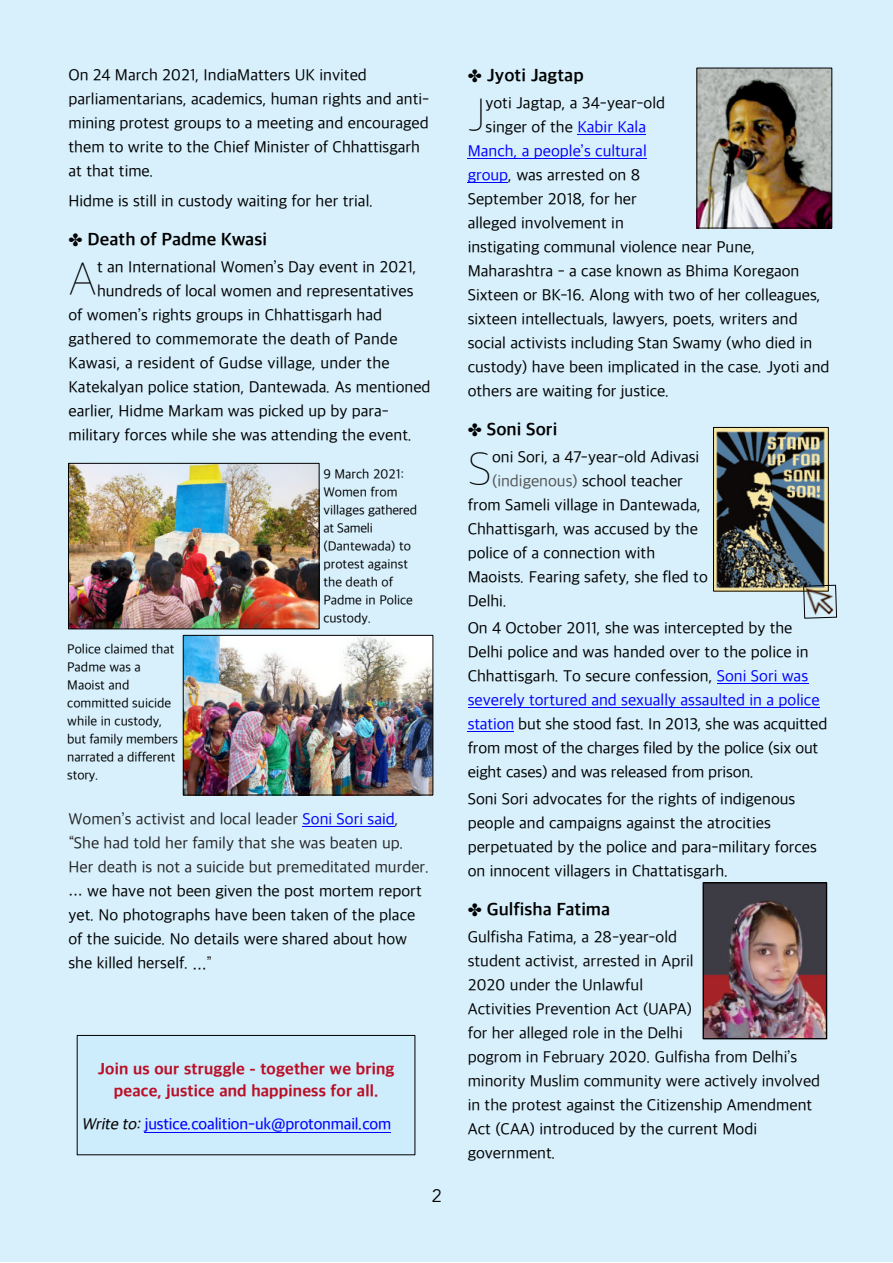
<style>
.page{position:relative;width:893px;height:1263px;background:#fff}
.page>*{position:absolute;margin:0;border:0;box-sizing:border-box;transform-origin:0 0}
.t1{font:100 48.75px "Apple SD Gothic Neo";color:#000}
.t2{font:700 18px "Apple SD Gothic Neo";color:#000}
.t3{font:18px "Avenir";color:#000}
.t4{font:16.5px/24px "Apple SD Gothic Neo";color:#000}
.t5{font:16.5px/24px "Apple SD Gothic Neo";color:#040404}
.t6{font:16.5px/24px "Apple SD Gothic Neo";color:#262626}
.t7{font:800 16.5px/22.5px "Apple SD Gothic Neo";letter-spacing:.01em;color:#ba1028;text-align:center}
.t8{font:500 16.5px "Apple SD Gothic Neo";letter-spacing:-.01em;color:#00f}
.t9{font:16.5px "Apple SD Gothic Neo";color:#00f}
.t10{font:13.5px/18px "Apple SD Gothic Neo";color:#000}
.s1{color:#00f}
.s2{color:#262626}
.s3{font-style:italic;color:#070503}
.s4{color:#535353}
.s5{color:#000}
</style>
<div class="page">
<div style="left:0;top:0;width:893px;height:1261px;background:#d7f0fc"></div>
<hr style="left:303px;top:826px;width:92px;height:1px;background:#00f">
<hr style="left:577px;top:134px;width:69px;height:1px;background:#00f">
<hr style="left:468px;top:158px;width:179px;height:1px;background:#00f">
<hr style="left:468px;top:182px;width:40px;height:1px;background:#00f">
<hr style="left:717px;top:683px;width:91px;height:1px;background:#00f">
<hr style="left:468px;top:707px;width:352px;height:1px;background:#00f">
<hr style="left:468px;top:731px;width:46px;height:1px;background:#00f">
<img style="left:705px;top:884px;width:120px;height:153px">
<div style="left:703px;top:882px;width:124px;height:157px;border:1px solid #000"></div>
<img style="left:715px;top:429px;width:112px;height:161px">
<div style="left:713px;top:427px;width:116px;height:165px;border:1px solid #000"></div>
<svg style="left:803px;top:584px;width:34px;height:35px"></svg>
<img style="left:698px;top:70px;width:132px;height:156px">
<div style="left:696px;top:68px;width:136px;height:160px;border:1px solid #000"></div>
<img style="left:70px;top:465px;width:247px;height:162px">
<div style="left:68px;top:463px;width:251px;height:166px;border:1px solid #000"></div>
<img style="left:185px;top:637px;width:246px;height:156px">
<div style="left:183px;top:635px;width:250px;height:160px;border:1px solid #000"></div>
<div style="left:77px;top:1035px;width:338px;height:120px;background:#ceedfc;border:1px solid #000"></div>
<hr style="left:145px;top:1132px;width:246px;height:1px;background:#00f">
<p class="t4" style="left:68px;top:64px;width:362px">On 24 March 2021, IndiaMatters UK invited parliamentarians, academics, human rights and anti&shy;mining protest groups to a meeting and encouraged them to write to the Chief Minister of Chhattisgarh at that time.</p>
<p class="t4" style="left:68px;top:190px;width:306px">Hidme is still in custody waiting for her trial.</p>
<p class="t2" style="left:68px;top:229px;width:200px">✤ Death of Padme Kwasi</p>
<h1 class="t1" style="left:68px;top:253px;width:30px">A</h1>
<p class="t4" style="left:97px;top:256px;width:321px">t an International Women’s Day event in 2021,</p>
<p class="t4" style="left:97px;top:280px;width:318px">hundreds of local women and representatives</p>
<p class="t4" style="left:68px;top:304px;width:315px">of women’s rights groups in Chhattisgarh had</p>
<p class="t4" style="left:68px;top:328px;width:331px">gathered to commemorate the death of Pande</p>
<p class="t4" style="left:68px;top:352px;width:323px">Kawasi, a resident of Gudse village, under the</p>
<p class="t4" style="left:68px;top:376px;width:364px">Katekalyan police station, Dantewada. As mentioned</p>
<p class="t4" style="left:68px;top:400px;width:322px">earlier, Hidme Markam was picked up by para-</p>
<p class="t4" style="left:68px;top:424px;width:345px">military forces while she was attending the event.</p>
<p class="t10" style="left:67px;top:641px;width:112px">Police claimed that<br>Padme was a<br>Maoist and committed suicide while in custody, but family members narrated a different story.</p>
<p class="t10" style="left:323px;top:466px;width:95px">9 March 2021:<br>Women from villages gathered at Sameli (Dantewada) to protest against the death of<br>Padme in Police custody.</p>
<p class="t6" style="left:68px;top:808px;width:362px">Women’s activist and local leader <span class="s1">Soni Sori said</span>, “She had told her family that she was beaten up.<br>Her death is not a suicide but premeditated murder.</p>
<p class="t4" style="left:68px;top:880px;width:355px">… we have not been given the post mortem report yet. No photographs have been taken of the place of the suicide. No details were shared about how she killed herself. …<span class="s2">”</span></p>
<p class="t7" style="left:98px;top:1059px;width:298px">Join us our struggle - together we bring peace, justice and happiness for all.</p>
<p class="t8" style="left:81px;top:1115px;width:311px"><span class="s3">Writeto:</span>justice.coalition-uk@protonmail.com</p>
<p class="t3" style="left:432px;top:1184px;width:12px">2</p>
<p class="t2" style="left:468px;top:66px;width:118px">✤ Jyoti Jagtap</p>
<h1 class="t1" style="left:468px;top:89px;width:19px">J</h1>
<p class="t4" style="left:486px;top:92px;width:181px">yoti Jagtap, a 34-year-old</p>
<p class="t4" style="left:486px;top:116px;width:162px">singer of the <span class="s1">Kabir Kala</span></p>
<p class="t9" style="left:468px;top:142px;width:181px">Manch, a people’s cultural</p>
<p class="t4" style="left:468px;top:164px;width:174px"><span class="s1">group</span>, was arrested on 8</p>
<p class="t4" style="left:468px;top:188px;width:171px">September 2018, for her</p>
<p class="t4" style="left:468px;top:212px;width:158px">alleged involvement in</p>
<p class="t4" style="left:468px;top:236px;width:289px">instigating communal violence near Pune,</p>
<p class="t4" style="left:468px;top:260px;width:333px">Maharashtra - a case known as Bhima Koregaon</p>
<p class="t4" style="left:468px;top:284px;width:354px">Sixteen or BK-16. Along with two of her colleagues,</p>
<p class="t4" style="left:468px;top:308px;width:331px">sixteen intellectuals, lawyers, poets, writers and</p>
<p class="t4" style="left:468px;top:332px;width:346px">social activists including Stan Swamy (who died in</p>
<p class="t4" style="left:468px;top:356px;width:363px">custody) have been implicated in the case. Jyoti and</p>
<p class="t4" style="left:468px;top:380px;width:203px">others are waiting for justice.</p>
<p class="t2" style="left:468px;top:420px;width:91px">✤ Soni Sori</p>
<h1 class="t1" style="left:468px;top:443px;width:26px">S</h1>
<p class="t4" style="left:492px;top:446px;width:209px">oni Sori, a 47-year-old Adivasi</p>
<p class="t4" style="left:492px;top:470px;width:192px"><span class="s4">(indigenous)</span> school teacher</p>
<p class="t4" style="left:468px;top:494px;width:235px">from Sameli village in Dantewada,</p>
<p class="t4" style="left:468px;top:518px;width:232px">Chhattisgarh, was accused by the</p>
<p class="t4" style="left:468px;top:542px;width:189px">police of a connection with</p>
<p class="t4" style="left:468px;top:566px;width:242px">Maoists. Fearing safety, she fled to</p>
<p class="t4" style="left:468px;top:590px;width:41px">Delhi.</p>
<p class="t4" style="left:468px;top:617px;width:361px">On 4 October 2011, she was intercepted by the Delhi police and was handed over to the police in Chhattisgarh. To secure confession, <span class="s1">Soni Sori was severely tortured and sexually assaulted in a police station</span> but she stood fast. In 2013, she was acquitted from most of the charges filed by the police (six out eight cases) and was released from prison.</p>
<p class="t4" style="left:468px;top:788px;width:351px">Soni Sori advocates for the rights of indigenous people and campaigns against the atrocities perpetuated by the police and para-military forces on innocent villagers in Chattatisgarh.</p>
<p class="t2" style="left:468px;top:900px;width:144px">✤ Gulfisha Fatima</p>
<p class="t5" style="left:468px;top:926px;width:354px">Gulfisha Fatima, a 28-year-old<br>student activist, arrested in April<br>2020 under the Unlawful<br>Activities Prevention Act (UAPA)<br>for her alleged role in the Delhi<br>pogrom in February 2020. Gulfisha from Delhi’s minority Muslim community were actively involved in the protest <span class="s5">against the Citizenship Amendment Act (CAA) introduced by the current Modi government.</span></p>
</div>
